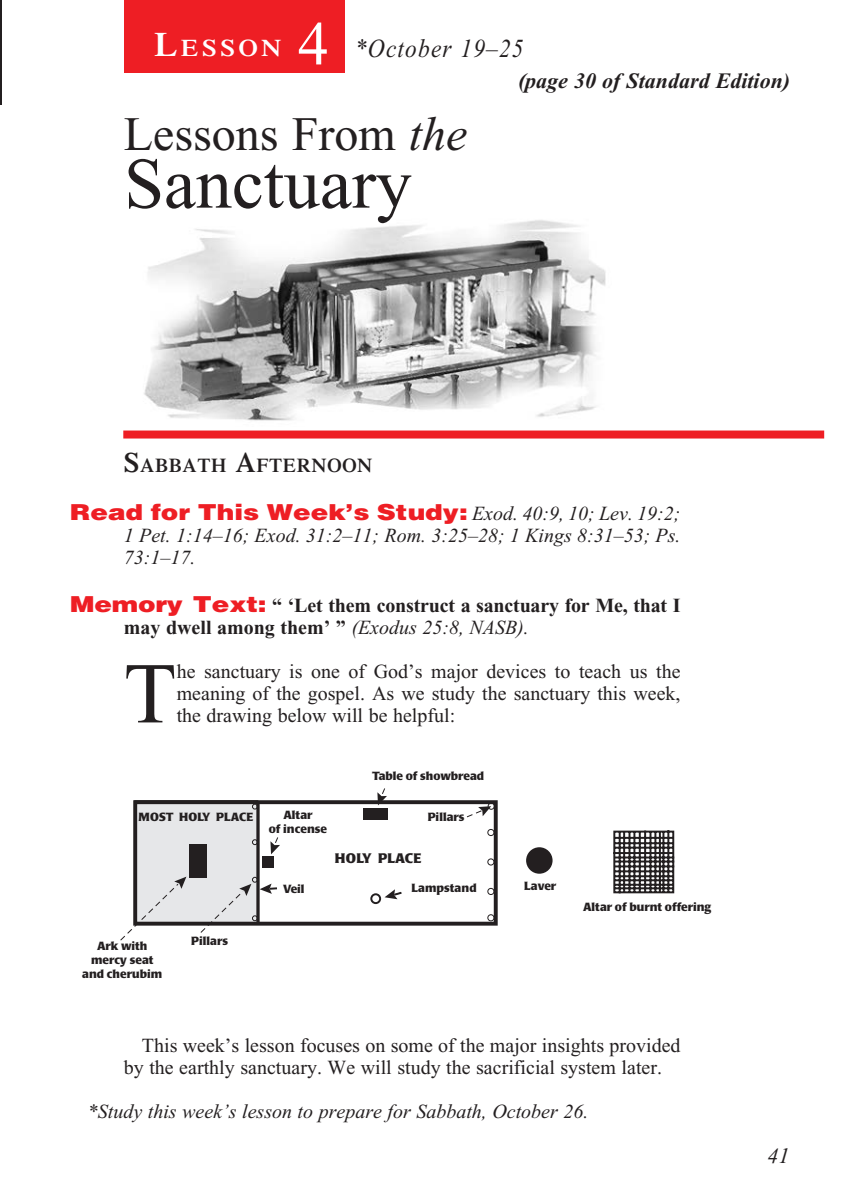
<style>
.page{position:relative;width:864px;height:1188px;background:#fff}
.page>*{position:absolute;margin:0;border:0;box-sizing:border-box;transform-origin:0 0}
._4-Body_Copy{font:86.4px "Times New Roman";color:#231f20}
._1-Lesson_Title{font:72px "Times New Roman";color:#231f20}
.t1{font:62px "Times New Roman";color:#fff}
._1-Lesson_Title-2{font:48px "Times New Roman";color:#231f20}
._00-Month-Day{font:italic 26px "Times New Roman";letter-spacing:.05em;color:#231f20;scale:.9 1}
.t2{font:600 23.8px "Times";letter-spacing:.145em;color:#fff;scale:1.1 1}
._6-question{font:900 22px "Helvetica";color:#ee1e24;scale:1.2 1}
.t3{font:italic 700 22px "Times New Roman";color:#231f20}
.t4{font:italic 22px "Times New Roman";color:#231f20}
._4-Body_Copy-2{font:20px/22px "Times New Roman";color:#231f20;text-align:justify}
._6-question-2{font:700 20px/22px "Times New Roman";letter-spacing:-.01em;color:#231f20}
._6-question-3{font:italic 20px/22px "Times New Roman";color:#231f20}
.Study_this_week_s{font:italic 20px "Times New Roman";color:#231f20}
._3-Sabbath_Afternoon{font:600 19.6px "Times";letter-spacing:.035em;color:#231f20}
.t5{font:700 13.8px "Poppl Laudatio";letter-spacing:.02em;color:#231f20}
.t6{font:700 11.8px/14.2px "Poppl Laudatio";color:#231f20;text-align:center}
.t7{font:700 11.8px "Poppl Laudatio";letter-spacing:.02em;color:#231f20}
.s1{font-size:34px}
.s2{font-style:italic}
.s3{font-size:28px}
.s4{font-family:"Times New Roman";font-weight:400;font-style:italic;font-size:20px;color:#231f20}
.s5{font-family:"Helvetica";font-weight:900;font-size:22px;color:#ee1e24}
.s6{font-weight:400;font-style:italic}
</style>
<div class="page">
<hr style="left:0;top:0;width:1px;height:104px;background:#231f20">
<div style="left:124px;top:0;width:221px;height:73px;background:#ee1e24"></div>
<img style="left:144px;top:220px;width:462px;height:201px">
<div style="left:123px;top:431px;width:701px;height:8px;background:#ee1e24"></div>
<svg style="left:120px;top:788px;width:265px;height:153px"></svg>
<svg style="left:174px;top:877px;width:12px;height:12px"></svg>
<svg style="left:199px;top:792px;width:476px;height:142px"></svg>
<p class="t2" style="left:154px;top:34px;width:117px"><span class="s1">L</span>ESSON</p>
<p class="t1" style="left:298px;top:10px;width:32px">4</p>
<p class="_00-Month-Day" style="left:355px;top:35px;width:189px">*October 19–25</p>
<p class="t3" style="left:518px;top:69px;width:274px">(page 30 of Standard Edition)</p>
<p class="_1-Lesson_Title-2" style="left:124px;top:107px;width:345px">Lessons From <span class="s2">the</span></p>
<p class="_1-Lesson_Title" style="left:124px;top:144px;width:289px">Sanctuary</p>
<p class="_3-Sabbath_Afternoon" style="left:124px;top:453px;width:250px"><span class="s3">S</span>ABBATH <span class="s3">A</span>FTERNOON</p>
<p class="_6-question" style="left:70px;top:498px;width:510px">Read for This Week’s Study: <span class="s4">Exod. 40:9, 10; Lev. 19:2;</span></p>
<p class="_6-question-3" style="left:124px;top:525px;width:558px">1 Pet. 1:14–16; Exod. 31:2–11; Rom. 3:25–28; 1 Kings 8:31–53; Ps.<br>73:1–17.</p>
<p class="_6-question-2" style="left:124px;top:595px;width:558px;text-indent:-54px"><span class="s5">Memory Text:</span> “ ‘Let them construct a sanctuary for Me, that I may dwell among them’ ” <span class="s6">(Exodus 25:8, NASB).</span></p>
<p class="_4-Body_Copy" style="left:124px;top:647px;width:54px">T</p>
<p class="_4-Body_Copy-2" style="left:177px;top:661px;width:505px">he sanctuary is one of God’s major devices to teach us the meaning of the gospel. As we study the sanctuary this week, the drawing below will be helpful:</p>
<p class="t6" style="left:372px;top:769px;width:113px">Table of showbread</p>
<p class="t7" style="left:139px;top:810px;width:116px">MOST HOLY PLACE</p>
<p class="t6" style="left:269px;top:808px;width:60px">Altar<br>of incense</p>
<p class="t6" style="left:428px;top:810px;width:38px">Pillars</p>
<p class="t5" style="left:335px;top:850px;width:88px">HOLY PLACE</p>
<p class="t6" style="left:82px;top:939px;width:82px">Ark with mercy seat and cherubim</p>
<p class="t6" style="left:191px;top:934px;width:38px">Pillars</p>
<p class="t6" style="left:283px;top:882px;width:23px">Veil</p>
<p class="t6" style="left:412px;top:881px;width:67px">Lampstand</p>
<p class="t6" style="left:524px;top:879px;width:34px">Laver</p>
<p class="t6" style="left:583px;top:900px;width:130px">Altar of burnt offering</p>
<p class="_4-Body_Copy-2" style="left:124px;top:1035px;width:558px;text-indent:18px">This week’s lesson focuses on some of the major insights provided by the earthly sanctuary. We will study the sacrificial system later.</p>
<p class="Study_this_week_s" style="left:88px;top:1101px;width:502px">*Study this week’s lesson to prepare for Sabbath, October 26.</p>
<p class="t4" style="left:767px;top:1144px;width:23px">41</p>
</div>
